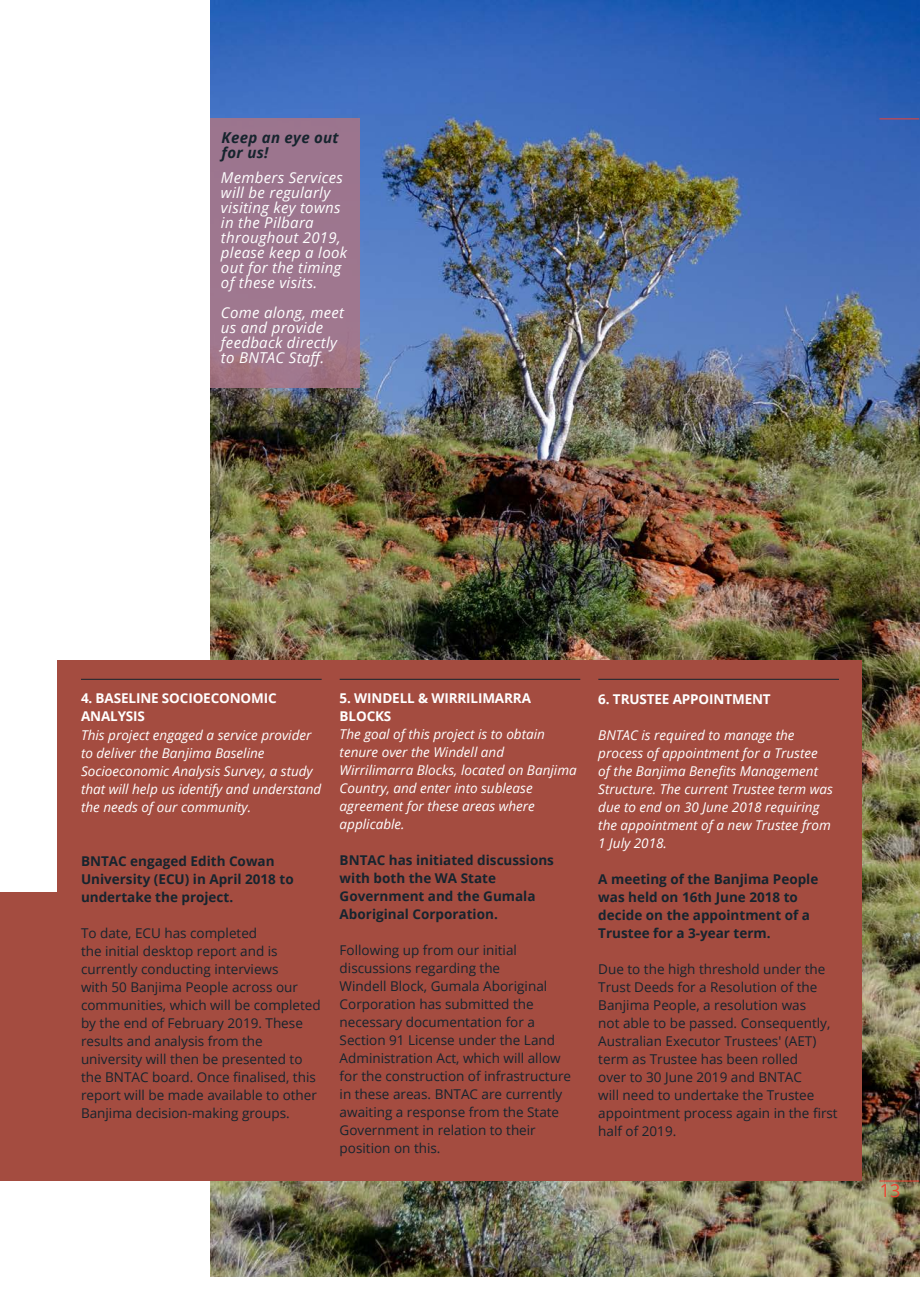
<style>
.page{position:relative;width:920px;height:1290px;background:#fff}
.page>*{position:absolute;margin:0;border:0;box-sizing:border-box;transform-origin:0 0}
.t1{font:18px "Open Sans";color:#ee4232}
.Image_Caption{font:italic 15px/15px "Open Sans";letter-spacing:.02em;color:#fff}
.Image_Caption-2{font:italic 700 15px/15px "Open Sans";letter-spacing:.02em;color:#16242e}
.Body_Text{font:13.5px/18px "Open Sans";color:#16242e}
.Body_Text-2{font:italic 13.5px/18px "Open Sans";color:#fff}
.Body_Text-3{font:700 13.5px/18px "Open Sans";color:#16242e}
.Title_-_Align_Left{font:700 13.5px/18px "Open Sans";letter-spacing:-.01em;color:#fff}
</style>
<div class="page">
<img style="left:210px;top:0;width:709px;height:1276px">
<div style="left:0;top:892px;width:839px;height:288px;background:#a44c40"></div>
<div style="left:58px;top:660px;width:804px;height:520px;background:#a44c40"></div>
<hr style="left:598px;top:679px;width:241px;height:1px;background:#16242e">
<hr style="left:340px;top:679px;width:240px;height:1px;background:#16242e">
<hr style="left:81px;top:679px;width:241px;height:1px;background:#16242e">
<hr style="left:879px;top:119px;width:40px;height:1px;background:#ee4232">
<hr style="left:879px;top:1181px;width:40px;height:1px;background:#ee4232">
<div style="left:210px;top:119px;width:150px;height:269px;background:#9e768f"></div>
<p class="Image_Caption-2" style="left:222px;top:130px;width:119px">Keep an eye out for us!</p>
<p class="Image_Caption" style="left:221px;top:170px;width:128px">Members Services will be regularly visiting key towns in the Pilbara throughout 2019, please keep a look out for the timing of these visits.</p>
<p class="Image_Caption" style="left:221px;top:305px;width:125px">Come along, meet us and provide feedback directly to BNTAC Staff.</p>
<p class="Title_-_Align_Left" style="left:81px;top:689px;width:197px">4. BASELINE SOCIOECONOMIC</p>
<p class="Title_-_Align_Left" style="left:81px;top:707px;width:66px">ANALYSIS</p>
<p class="Body_Text-2" style="left:81px;top:725px;width:242px">This project engaged a service provider to deliver the Banjima Baseline Socioeconomic Analysis Survey, a study that will help us identify and understand the needs of our community.</p>
<p class="Body_Text-3" style="left:81px;top:851px;width:214px">BNTAC engaged Edith Cowan<br>University (ECU) in April 2018 to undertake the project.</p>
<p class="Body_Text" style="left:81px;top:923px;width:241px">To date, ECU has completed<br>the initial desktop report and is currently conducting interviews<br>with 50 Banjima People across our communities, which will be completed by the end of February 2019. These results and analysis from the university will then be presented to the BNTAC board. Once finalised, this report will be made available to other Banjima decision-making groups.</p>
<p class="Title_-_Align_Left" style="left:340px;top:689px;width:193px">5. WINDELL &amp; WIRRILIMARRA<br>BLOCKS</p>
<p class="Body_Text-2" style="left:340px;top:725px;width:239px">The goal of this project is to obtain tenure over the Windell and<br>Wirrilimarra Blocks, located on Banjima<br>Country, and enter into sublease agreement for these areas where applicable.</p>
<p class="Body_Text-3" style="left:340px;top:851px;width:216px">BNTAC has initiated discussions with both the WA State<br>Government and the Gumala<br>Aboriginal Corporation.</p>
<p class="Body_Text" style="left:340px;top:941px;width:233px">Following up from our initial discussions regarding the<br>Windell Block, Gumala Aboriginal<br>Corporation has submitted the necessary documentation for a<br>Section 91 License under the Land<br>Administration Act, which will allow for the construction of infrastructure in these areas. BNTAC are currently awaiting a response from the State<br>Government in relation to their position on this.</p>
<p class="Title_-_Align_Left" style="left:598px;top:689px;width:174px">6. TRUSTEE APPOINTMENT</p>
<p class="Body_Text-2" style="left:598px;top:725px;width:236px">BNTAC is required to manage the process of appointment for a Trustee<br>of the Banjima Benefits Management<br>Structure. The current Trustee term was due to end on 30 June 2018 requiring the appointment of a new Trustee from<br>1 July 2018.</p>
<p class="Body_Text-3" style="left:598px;top:869px;width:222px">A meeting of the Banjima People was held on 16th June 2018 to decide on the appointment of a<br>Trustee for a 3-year term.</p>
<p class="Body_Text" style="left:598px;top:959px;width:241px">Due to the high threshold under the<br>Trust Deeds for a Resolution of the<br>Banjima People, a resolution was<br>not able to be passed. Consequently,<br>Australian Executor Trustees' (AET) term as Trustee has been rolled<br>over to 30 June 2019 and BNTAC<br>will need to undertake the Trustee appointment process again in the first half of 2019.</p>
<h1 class="t1" style="left:880px;top:1178px;width:22px">13</h1>
</div>
